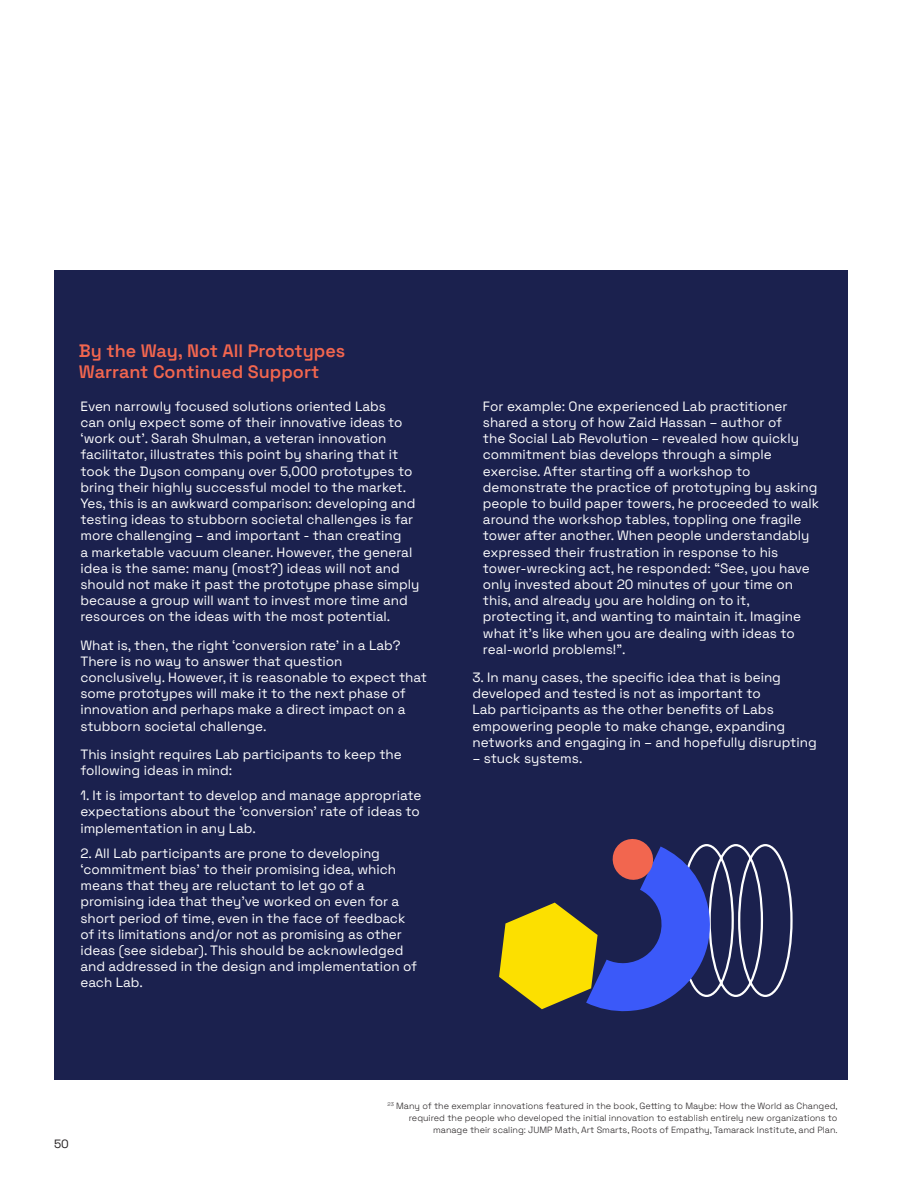
<style>
.page{position:relative;width:918px;height:1188px;background:#fff}
.page>*{position:absolute;margin:0;border:0;box-sizing:border-box;transform-origin:0 0}
.t1{font:600 18px/21.6px "Space Grotesk";color:#f2664f}
.t2{font:13.5px/16.2px "Space Grotesk";color:#fff}
.t3{font:12px "Space Grotesk";color:#231f20}
.t4{font:300 9px "Space Grotesk";color:#231f20}
</style>
<div class="page">
<div style="left:54px;top:270px;width:793px;height:810px;background:#1b214e"></div>
<svg style="left:499px;top:839px;width:294px;height:173px"></svg>
<p class="t1" style="left:79px;top:339px;width:268px">By the Way, Not All Prototypes<br>Warrant Continued Support</p>
<p class="t2" style="left:80px;top:397px;width:341px">Even narrowly focused solutions oriented Labs<br>can only expect some of their innovative ideas to ‘work out’. Sarah Shulman, a veteran innovation facilitator, illustrates this point by sharing that it took the Dyson company over 5,000 prototypes to bring their highly successful model to the market.<br>Yes, this is an awkward comparison: developing and testing ideas to stubborn societal challenges is far more challenging – and important - than creating<br>a marketable vacuum cleaner. However, the general idea is the same: many (most?) ideas will not and should not make it past the prototype phase simply because a group will want to invest more time and resources on the ideas with the most potential.</p>
<p class="t2" style="left:80px;top:636px;width:348px">What is, then, the right ‘conversion rate’ in a Lab?<br>There is no way to answer that question conclusively. However, it is reasonable to expect that some prototypes will make it to the next phase of innovation and perhaps make a direct impact on a stubborn societal challenge.</p>
<p class="t2" style="left:80px;top:745px;width:323px">This insight requires Lab participants to keep the following ideas in mind:</p>
<p class="t2" style="left:80px;top:787px;width:342px;text-align:justify">1. It is important to develop and manage appropriate expectations about the ‘conversion’ rate of ideas to implementation in any Lab.</p>
<p class="t2" style="left:80px;top:844px;width:338px">2. All Lab participants are prone to developing ‘commitment bias’ to their promising idea, which means that they are reluctant to let go of a promising idea that they’ve worked on even for a short period of time, even in the face of feedback of its limitations and/or not as promising as other ideas (see sidebar). This should be acknowledged and addressed in the design and implementation of each Lab.</p>
<p class="t2" style="left:483px;top:397px;width:338px">For example: One experienced Lab practitioner shared a story of how Zaid Hassan – author of<br>the Social Lab Revolution – revealed how quickly commitment bias develops through a simple exercise. After starting off a workshop to demonstrate the practice of prototyping by asking people to build paper towers, he proceeded to walk around the workshop tables, toppling one fragile tower after another. When people understandably expressed their frustration in response to his tower-wrecking act, he responded: “See, you have only invested about 20 minutes of your time on this, and already you are holding on to it, protecting it, and wanting to maintain it. Imagine what it’s like when you are dealing with ideas to real-world problems!”.</p>
<p class="t2" style="left:472px;top:668px;width:346px">3. In many cases, the specific idea that is being developed and tested is not as important to<br>Lab participants as the other benefits of Labs empowering people to make change, expanding networks and engaging in – and hopefully disrupting</p>
<p class="t2" style="left:472px;top:749px;width:111px">– stuck systems.</p>
<p class="t3" style="left:54px;top:1135px;width:16px">50</p>
<p class="t4" style="left:388px;top:1099px;width:452px"><sup>23</sup> Many of the exemplar innovations featured in the book, Getting to Maybe: How the World as Changed,</p>
<p class="t4" style="left:409px;top:1111px;width:430px">required the people who developed the initial innovation to establish entirely new organizations to</p>
<p class="t4" style="left:433px;top:1123px;width:406px">manage their scaling: JUMP Math, Art Smarts, Roots of Empathy, Tamarack Institute, and Plan.</p>
</div>
